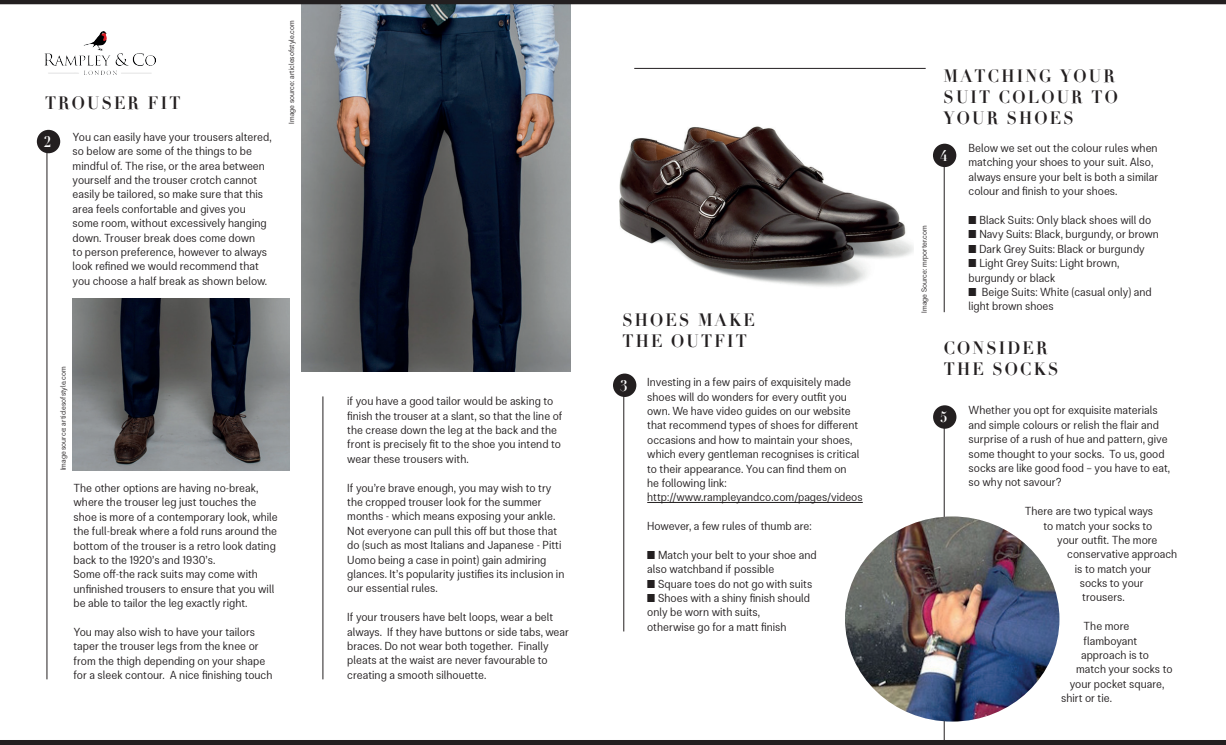
<style>
.page{position:relative;width:1226px;height:745px;background:#fff}
.page>*{position:absolute;margin:0;border:0;box-sizing:border-box;transform-origin:0 0}
.t1{font:700 17.5px/21px "Didot";letter-spacing:.14em;color:#231f20;scale:.9 1}
.t2{font:700 15px "Didot";color:#fff;scale:.9 1}
.t3{font:11.62px/14.4px "Clinica Pro";color:#231f20;scale:.9 1}
.t4{font:7.5px "Clinica Pro";color:#231f20;scale:.9 1}
</style>
<div class="page">
<hr style="left:47px;top:131px;width:1px;height:548px;background:#231f20">
<hr style="left:323px;top:396px;width:1px;height:283px;background:#231f20">
<img style="left:301px;top:4px;width:269px;height:367px">
<hr style="left:624px;top:377px;width:1px;height:254px;background:#231f20">
<hr style="left:634px;top:68px;width:292px;height:1px;background:#231f20">
<hr style="left:0;top:0;width:1226px;height:4px;background:#231f20">
<div style="left:0;top:739px;width:1226px;height:5px;background:#231f20"></div>
<img style="left:45px;top:31px;width:110px;height:44px">
<div style="left:37px;top:130px;width:23px;height:23px;background:#231f20;border-radius:50%"></div>
<hr style="left:944px;top:422px;width:1px;height:322px;background:#231f20">
<hr style="left:944px;top:144px;width:1px;height:168px;background:#231f20">
<div style="left:933px;top:405px;width:23px;height:23px;background:#231f20;border-radius:50%"></div>
<div style="left:933px;top:144px;width:23px;height:23px;background:#231f20;border-radius:50%"></div>
<hr style="left:647px;top:502px;width:216px;height:1px;background:#231f20">
<img style="left:619px;top:126px;width:294px;height:161px">
<div style="left:613px;top:373px;width:23px;height:23px;background:#231f20;border-radius:50%"></div>
<img style="left:845px;top:516px;width:214px;height:205px">
<img style="left:73px;top:298px;width:217px;height:172px">
<h1 class="t1" style="left:45px;top:93px;width:152px">TROUSER FIT</h1>
<p class="t3" style="left:73px;top:129px;width:223px">You can easily have your trousers altered, so below are some of the things to be mindful of. The rise, or the area between yourself and the trouser crotch cannot easily be tailored, so make sure that this area feels confortable and gives you some room, without excessively hanging down. Trouser break does come down<br>to person preference, however to always look refined we would recommend that you choose a half break as shown below.</p>
<p class="t2" style="left:44px;top:132px;width:10px">2</p>
<p class="t4" style="left:287px;top:124px;width:117px;rotate:-90deg">Image source: articlesofstyle.com</p>
<p class="t4" style="left:59px;top:470px;width:117px;rotate:-90deg">Image source: articlesofstyle.com</p>
<p class="t3" style="left:74px;top:480px;width:229px">The other options are having no-break, where the trouser leg just touches the shoe is more of a contemporary look, while the full-break where a fold runs around the bottom of the trouser is a retro look dating back to the 1920’s and 1930’s.<br>Some off-the rack suits may come with unfinished trousers to ensure that you will be able to tailor the leg exactly right.</p>
<p class="t3" style="left:74px;top:624px;width:223px">You may also wish to have your tailors taper the trouser legs from the knee or from the thigh depending on your shape for a sleek contour. A nice finishing touch</p>
<p class="t3" style="left:347px;top:393px;width:241px">if you have a good tailor would be asking to finish the trouser at a slant, so that the line of the crease down the leg at the back and the front is precisely fit to the shoe you intend to wear these trousers with.</p>
<p class="t3" style="left:347px;top:480px;width:243px">If you’re brave enough, you may wish to try the cropped trouser look for the summer months - which means exposing your ankle.<br>Not everyone can pull this off but those that do (such as most Italians and Japanese - Pitti Uomo being a case in point) gain admiring glances. It’s popularity justifies its inclusion in our essential rules.</p>
<p class="t3" style="left:347px;top:609px;width:248px">If your trousers have belt loops, wear a belt always. If they have buttons or side tabs, wear braces. Do not wear both together. Finally pleats at the waist are never favourable to creating a smooth silhouette.</p>
<h1 class="t1" style="left:622px;top:309px;width:149px">SHOES MAKE<br>THE OUTFIT</h1>
<p class="t3" style="left:647px;top:374px;width:241px">Investing in a few pairs of exquisitely made shoes will do wonders for every outfit you own. We have video guides on our website that recommend types of shoes for different occasions and how to maintain your shoes, which every gentleman recognises is critical to their appearance. You can find them on<br>he following link: http://www.rampleyandco.com/pages/videos</p>
<p class="t3" style="left:647px;top:518px;width:184px">However, a few rules of thumb are:</p>
<p class="t3" style="left:647px;top:547px;width:190px">■ Match your belt to your shoe and also watchband if possible</p>
<p class="t3" style="left:647px;top:576px;width:185px">■ Square toes do not go with suits</p>
<p class="t3" style="left:647px;top:590px;width:182px">■ Shoes with a shiny finish should only be worn with suits, otherwise go for a matt finish</p>
<p class="t2" style="left:620px;top:375px;width:10px">3</p>
<p class="t4" style="left:920px;top:312px;width:99px;rotate:-90deg">Image Source: mrporter.com</p>
<h1 class="t1" style="left:944px;top:66px;width:195px">MATCHING YOUR<br>SUIT COLOUR TO<br>YOUR SHOES</h1>
<p class="t2" style="left:940px;top:146px;width:10px">4</p>
<p class="t3" style="left:969px;top:141px;width:213px">Below we set out the colour rules when matching your shoes to your suit. Also, always ensure your belt is both a similar colour and finish to your shoes.</p>
<p class="t3" style="left:969px;top:213px;width:205px">■ Black Suits: Only black shoes will do</p>
<p class="t3" style="left:969px;top:227px;width:213px">■ Navy Suits: Black, burgundy, or brown</p>
<p class="t3" style="left:969px;top:241px;width:197px">■ Dark Grey Suits: Black or burgundy</p>
<p class="t3" style="left:969px;top:256px;width:169px">■ Light Grey Suits: Light brown, burgundy or black</p>
<p class="t3" style="left:969px;top:284px;width:205px">■ Beige Suits: White (casual only) and light brown shoes</p>
<h1 class="t1" style="left:944px;top:337px;width:129px">CONSIDER<br>THE SOCKS</h1>
<p class="t3" style="left:969px;top:403px;width:226px">Whether you opt for exquisite materials and simple colours or relish the flair and surprise of a rush of hue and pattern, give some thought to your socks. To us, good socks are like good food – you have to eat, so why not savour?</p>
<p class="t3" style="left:1025px;top:503px;width:144px">There are two typical ways</p>
<p class="t3" style="left:1044px;top:518px;width:122px">to match your socks to</p>
<p class="t3" style="left:1057px;top:532px;width:113px">your outfit. The more</p>
<p class="t3" style="left:1067px;top:546px;width:124px">conservative approach</p>
<p class="t3" style="left:1075px;top:561px;width:87px">is to match your</p>
<p class="t3" style="left:1080px;top:575px;width:73px">socks to your</p>
<p class="t3" style="left:1082px;top:590px;width:49px">trousers.</p>
<p class="t3" style="left:1084px;top:618px;width:52px">The more</p>
<p class="t3" style="left:1084px;top:633px;width:61px">flamboyant</p>
<p class="t3" style="left:1081px;top:647px;width:77px">approach is to</p>
<p class="t3" style="left:1076px;top:661px;width:109px">match your socks to</p>
<p class="t3" style="left:1070px;top:676px;width:107px">your pocket square,</p>
<p class="t3" style="left:1061px;top:690px;width:58px">shirt or tie.</p>
<p class="t2" style="left:940px;top:407px;width:10px">5</p>
</div>
